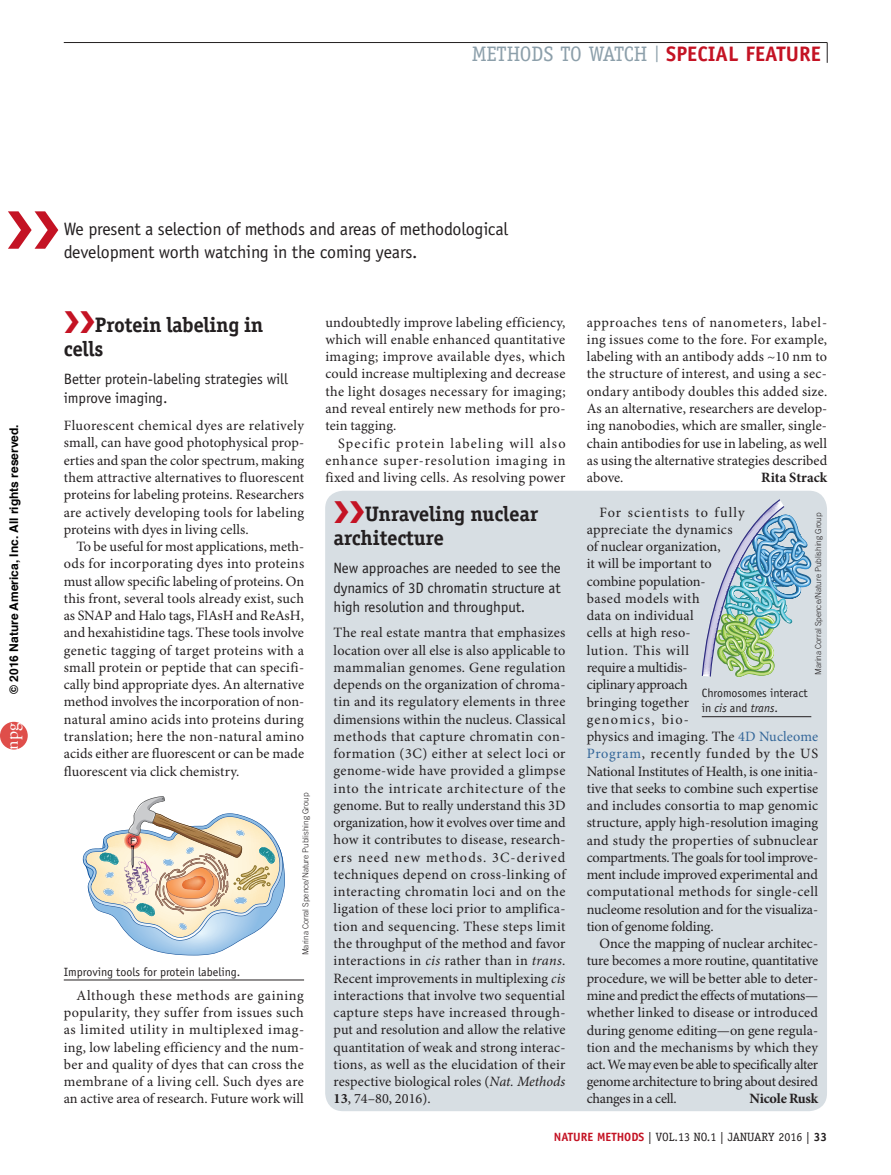
<style>
.page{position:relative;width:891px;height:1175px;background:#fff}
.page>*{position:absolute;margin:0;border:0;box-sizing:border-box;transform-origin:0 0}
.HEAD_small__serif{font:700 21px/24px "Officina Serif Std";letter-spacing:-.015em;color:#231f20}
.t1{font:21px "Officina Serif Std";color:#8c9faa}
.INTRO{font:18px "Officina Sans Std";letter-spacing:-.01em;color:#231f20}
.t2{font:18px "Adobe Garamond Pro";color:#fff}
.INTRO_MTW{font:15px/19.5px "Officina Sans Std";letter-spacing:-.005em;color:#231f20}
.TEXT_indent{font:14.25px/17.2px "Minion Pro";letter-spacing:.005em;color:#231f20;text-align:justify}
.TEXT_1st{font:14.25px/17.2px "Minion Pro";letter-spacing:.005em;color:#231f20;text-align:justify}
.TEXT_indent-2{font:700 14.25px "Minion Pro";letter-spacing:-.005em;color:#231f20}
.CAPTION_figure_rule{font:12px/15px "Officina Sans Std";color:#231f20}
.t3{font:700 12px "Helvetica";color:#000}
.t4{font:12px "Officina Serif Std";color:#231f20}
.t5{font:9px "Helvetica LT Std";color:#231f20}
.CAPTION_photo_credit{font:300 8.25px "Trade Gothic LT Std";letter-spacing:-.005em;color:#231f20}
.s1{font-family:"Officina Sans Std";font-size:16.5px}
.s2{font-family:"Officina Sans Std";font-weight:700;color:#c41324}
.s3{font-family:"Arial"}
.s4{color:#c41324}
.s5{font-style:italic}
.s6{font-weight:700}
.s7{color:#369}
.s8{font-family:"Officina Sans Std";font-weight:700}
</style>
<div class="page">
<hr style="left:64px;top:42px;width:763px;height:1px;background:#231f20">
<svg style="left:827px;top:43px;width:1px;height:20px"></svg>
<div style="left:325px;top:491px;width:502px;height:620px;background:#d7dee3;border-radius:18px"></div>
<hr style="left:64px;top:979px;width:240px;height:1px;background:#231f20">
<svg style="left:83px;top:796px;width:202px;height:159px"></svg>
<hr style="left:702px;top:716px;width:109px;height:1px;background:#231f20">
<img style="left:702px;top:499px;width:109px;height:178px">
<div style="left:0;top:722px;width:28px;height:27px;background:#df4e4a;border-radius:50%"></div>
<h1 class="t1" style="left:472px;top:42px;width:351px">METHODS TO WATCH <span class="s1">|</span> <span class="s2">SPECIAL FEATURE</span></h1>
<p class="t3" style="left:4px;top:693px;width:271px;rotate:-90deg">© 201<span class="s3">6</span> Nature America, Inc. All rights reserved.</p>
<p class="t2" style="left:1px;top:749px;width:28px;rotate:-90deg">npg</p>
<p class="INTRO" style="left:64px;top:219px;width:446px">We present a selection of methods and areas of methodological</p>
<p class="INTRO" style="left:64px;top:241px;width:355px">development worth watching in the coming years.</p>
<p class="HEAD_small__serif" style="left:64px;top:312px;width:201px"><span class="s4">❯❯</span>Protein labeling in cells</p>
<p class="INTRO_MTW" style="left:64px;top:369px;width:226px">Better protein-labeling strategies will improve imaging.</p>
<p class="TEXT_1st" style="left:64px;top:417px;width:242px">Fluorescent chemical dyes are relatively small, can have good photophysical prop&shy;erties and span the color spectrum, making them attractive alternatives to fluorescent proteins for labeling proteins. Researchers are actively developing tools for labeling proteins with dyes in living cells.</p>
<p class="TEXT_indent" style="left:64px;top:538px;width:242px;text-indent:13px">To be useful for most applications, meth&shy;ods for incorporating dyes into proteins must allow specific labeling of proteins. On this front, several tools already exist, such as SNAP and Halo tags, FlAsH and ReAsH, and hexahistidine tags. These tools involve genetic tagging of target proteins with a small protein or peptide that can specifi&shy;cally bind appropriate dyes. An alternative method involves the incorporation of non&shy;natural amino acids into proteins during translation; here the non-natural amino acids either are fluorescent or can be made fluorescent via click chemistry.</p>
<p class="t5" style="left:130px;top:835px;width:7px">F</p>
<p class="CAPTION_figure_rule" style="left:64px;top:964px;width:178px">Improving tools for protein labeling.</p>
<p class="CAPTION_photo_credit" style="left:301px;top:955px;width:164px;rotate:-90deg">Marina Corral Spence/Nature Publishing Group</p>
<p class="TEXT_indent" style="left:64px;top:987px;width:242px;text-indent:13px">Although these methods are gaining popularity, they suffer from issues such as limited utility in multiplexed imag&shy;ing, low labeling efficiency and the num&shy;ber and quality of dyes that can cross the membrane of a living cell. Such dyes are an active area of research. Future work will</p>
<p class="TEXT_indent" style="left:325px;top:314px;width:242px">undoubtedly improve labeling efficiency, which will enable enhanced quantitative imaging; improve available dyes, which could increase multiplexing and decrease the light dosages necessary for imaging; and reveal entirely new methods for pro&shy;tein tagging.</p>
<p class="TEXT_indent" style="left:325px;top:435px;width:242px;text-indent:13px">Specific protein labeling will also enhance super-resolution imaging in fixed and living cells. As resolving power</p>
<p class="HEAD_small__serif" style="left:334px;top:502px;width:206px"><span class="s4">❯❯</span>Unraveling nuclear architecture</p>
<p class="INTRO_MTW" style="left:334px;top:558px;width:229px;text-align:justify">New approaches are needed to see the dynamics of 3D chromatin structure at high resolution and throughput.</p>
<p class="TEXT_1st" style="left:334px;top:624px;width:233px">The real estate mantra that emphasizes location over all else is also applicable to mammalian genomes. Gene regulation depends on the organization of chroma&shy;tin and its regulatory elements in three dimensions within the nucleus. Classical methods that capture chromatin con&shy;formation (3C) either at select loci or genome-wide have provided a glimpse into the intricate architecture of the genome. But to really understand this 3D organization, how it evolves over time and how it contributes to disease, research&shy;ers need new methods. 3C-derived techniques depend on cross-linking of interacting chromatin loci and on the ligation of these loci prior to amplifica&shy;tion and sequencing. These steps limit the throughput of the method and favor interactions in <span class="s5">cis</span> rather than in <span class="s5">trans</span>.<br>Recent improvements in multiplexing <span class="s5">cis </span>interactions that involve two sequential capture steps have increased through&shy;put and resolution and allow the relative quantitation of weak and strong interac&shy;tions, as well as the elucidation of their respective biological roles (<span class="s5">Nat. Methods </span><span class="s6">13</span>, 74–80, 2016).</p>
<p class="TEXT_indent" style="left:587px;top:314px;width:242px">approaches tens of nanometers, label&shy;ing issues come to the fore. For example, labeling with an antibody adds ~10 nm to the structure of interest, and using a sec&shy;ondary antibody doubles this added size.<br>As an alternative, researchers are develop&shy;ing nanobodies, which are smaller, single&shy;chain antibodies for use in labeling, as well as using the alternative strategies described above.</p>
<p class="TEXT_indent-2" style="left:761px;top:469px;width:68px">Rita Strack</p>
<p class="TEXT_indent" style="left:587px;top:504px;width:233px;text-align:left;text-indent:13px">For scientists to fully<br>appreciate the dynamics<br>of nuclear organization,<br>it will be important to<br>combine population-<br>based models with<br>data on individual<br>cells at high reso-<br>lution. This will<br>require a multidis-<br>ciplinary approach<br>bringing together<br>genomics, bio-<br>physics and imaging. The <span class="s7">4D Nucleome<br>Program</span>, recently funded by the US<br>National Institutes of Health, is one initia&shy;tive that seeks to combine such expertise and includes consortia to map genomic structure, apply high-resolution imaging and study the properties of subnuclear compartments. The goals for tool improve&shy;ment include improved experimental and computational methods for single-cell nucleome resolution and for the visualiza&shy;tion of genome folding.</p>
<p class="TEXT_indent" style="left:587px;top:935px;width:233px;text-indent:13px">Once the mapping of nuclear architec&shy;ture becomes a more routine, quantitative procedure, we will be better able to deter&shy;mine and predict the effects of mutations— whether linked to disease or introduced during genome editing—on gene regula&shy;tion and the mechanisms by which they act. We may even be able to specifically alter genome architecture to bring about desired changes in a cell.</p>
<p class="CAPTION_photo_credit" style="left:813px;top:675px;width:164px;rotate:-90deg">Marina Corral Spence/Nature Publishing Group</p>
<p class="CAPTION_figure_rule" style="left:702px;top:685px;width:107px">Chromosomes interact in <span class="s5">cis</span> and <span class="s5">trans</span>.</p>
<p class="TEXT_indent-2" style="left:750px;top:1090px;width:70px">Nicole Rusk</p>
<p class="t4" style="left:554px;top:1130px;width:275px"><span class="s2">NATURE METHODS</span> | VOL.13 NO.1 | JANUARY 2016 | <span class="s8">33</span></p>
</div>
